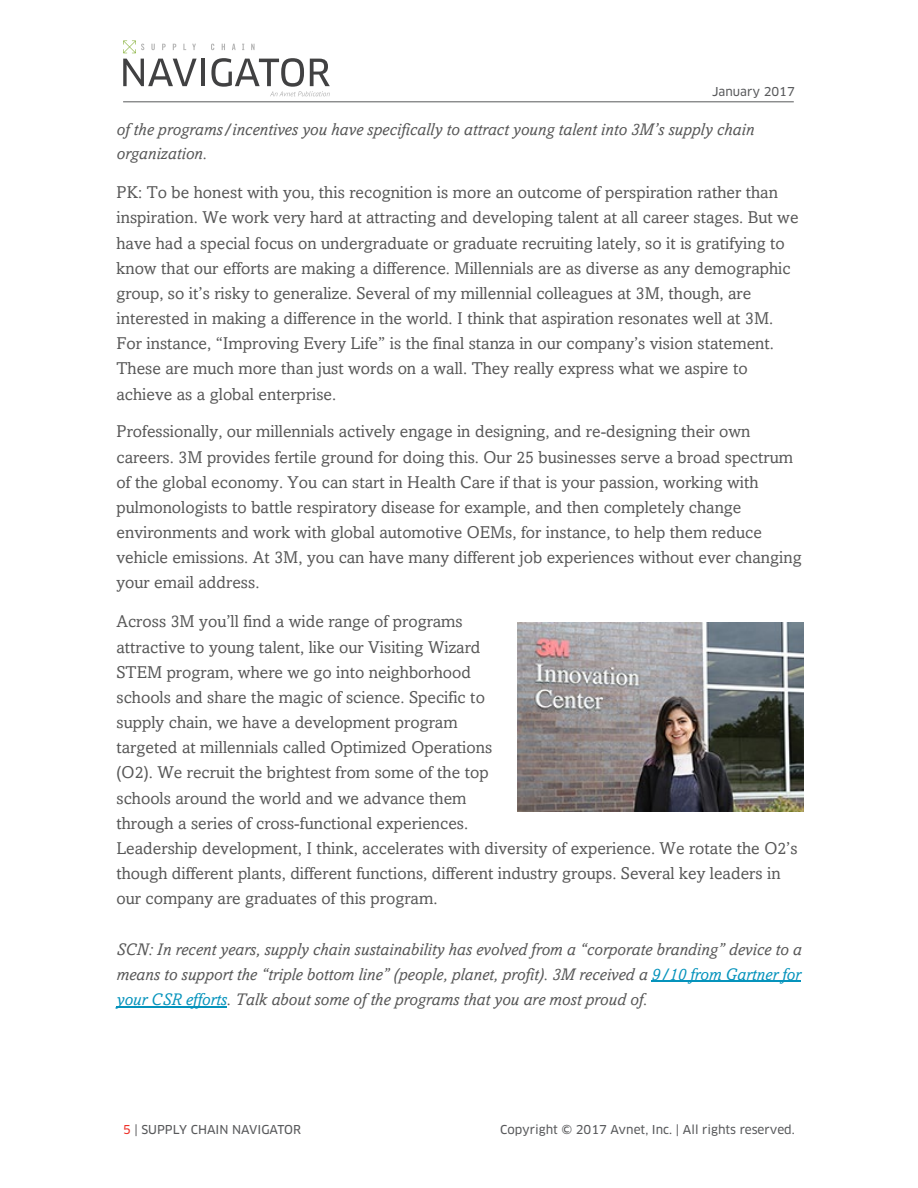
<style>
.page{position:relative;width:918px;height:1188px;background:#fff}
.page>*{position:absolute;margin:0;border:0;box-sizing:border-box;transform-origin:0 0}
.t1{font:17.1px/25.2px "Amasis ETW01";color:#575757}
.t2{font:italic 17.1px/25px "Amasis ETW01";color:#575757}
.t3{font:12px "Clan OT News";color:#58595b}
.s1{color:#0593bc}
.s2{color:#ee3129}
</style>
<div class="page">
<img style="left:518px;top:623px;width:286px;height:188px">
<hr style="left:652px;top:981px;width:149px;height:1px;background:#0593bc">
<hr style="left:116px;top:1006px;width:111px;height:1px;background:#0593bc">
<hr style="left:123px;top:101px;width:671px;height:1px;background:#58595b">
<svg style="left:151px;top:44px;width:4px;height:6px"></svg>
<svg style="left:162px;top:44px;width:4px;height:6px"></svg>
<svg style="left:173px;top:44px;width:3px;height:6px"></svg>
<svg style="left:183px;top:44px;width:3px;height:6px"></svg>
<svg style="left:192px;top:44px;width:4px;height:6px"></svg>
<svg style="left:211px;top:44px;width:3px;height:6px"></svg>
<svg style="left:222px;top:44px;width:3px;height:6px"></svg>
<svg style="left:232px;top:44px;width:4px;height:6px"></svg>
<svg style="left:251px;top:44px;width:4px;height:6px"></svg>
<svg style="left:123px;top:59px;width:74px;height:27px"></svg>
<hr style="left:201px;top:59px;width:4px;height:27px;background:#414142">
<svg style="left:123px;top:41px;width:21px;height:12px"></svg>
<svg style="left:211px;top:58px;width:119px;height:38px"></svg>
<svg style="left:242px;top:44px;width:2px;height:6px"></svg>
<p class="t3" style="left:712px;top:85px;width:84px">January 2017</p>
<p class="t2" style="left:116px;top:117px;width:639px">of the programs/incentives you have specifically to attract young talent into 3M’s supply chain organization.</p>
<p class="t1" style="left:116px;top:180px;width:684px">PK: To be honest with you, this recognition is more an outcome of perspiration rather than inspiration. We work very hard at attracting and developing talent at all career stages. But we have had a special focus on undergraduate or graduate recruiting lately, so it is gratifying to know that our efforts are making a difference. Millennials are as diverse as any demographic group, so it’s risky to generalize. Several of my millennial colleagues at 3M, though, are interested in making a difference in the world. I think that aspiration resonates well at 3M.<br>For instance, “Improving Every Life” is the final stanza in our company’s vision statement.<br>These are much more than just words on a wall. They really express what we aspire to achieve as a global enterprise.</p>
<p class="t1" style="left:116px;top:419px;width:687px">Professionally, our millennials actively engage in designing, and re-designing their own careers. 3M provides fertile ground for doing this. Our 25 businesses serve a broad spectrum of the global economy. You can start in Health Care if that is your passion, working with pulmonologists to battle respiratory disease for example, and then completely change environments and work with global automotive OEMs, for instance, to help them reduce vehicle emissions. At 3M, you can have many different job experiences without ever changing your email address.</p>
<p class="t1" style="left:116px;top:609px;width:683px">Across 3M you’ll find a wide range of programs<br>attractive to young talent, like our Visiting Wizard<br>STEM program, where we go into neighborhood<br>schools and share the magic of science. Specific to<br>supply chain, we have a development program<br>targeted at millennials called Optimized Operations<br>(O2). We recruit the brightest from some of the top<br>schools around the world and we advance them<br>through a series of cross-functional experiences.<br>Leadership development, I think, accelerates with diversity of experience. We rotate the O2’s though different plants, different functions, different industry groups. Several key leaders in our company are graduates of this program.</p>
<p class="t2" style="left:116px;top:936px;width:687px;text-align:justify">SCN: In recent years, supply chain sustainability has evolved from a “corporate branding” device to a means to support the “triple bottom line” (people, planet, profit). 3M received a <span class="s1">9/10 from Gartner for your CSR efforts</span>. Talk about some of the programs that you are most proud of.</p>
<p class="t3" style="left:123px;top:1122px;width:179px"><span class="s2">5</span> | SUPPLY CHAIN NAVIGATOR</p>
<p class="t3" style="left:500px;top:1122px;width:296px">Copyright © 2017 Avnet, Inc. | All rights reserved.</p>
</div>
